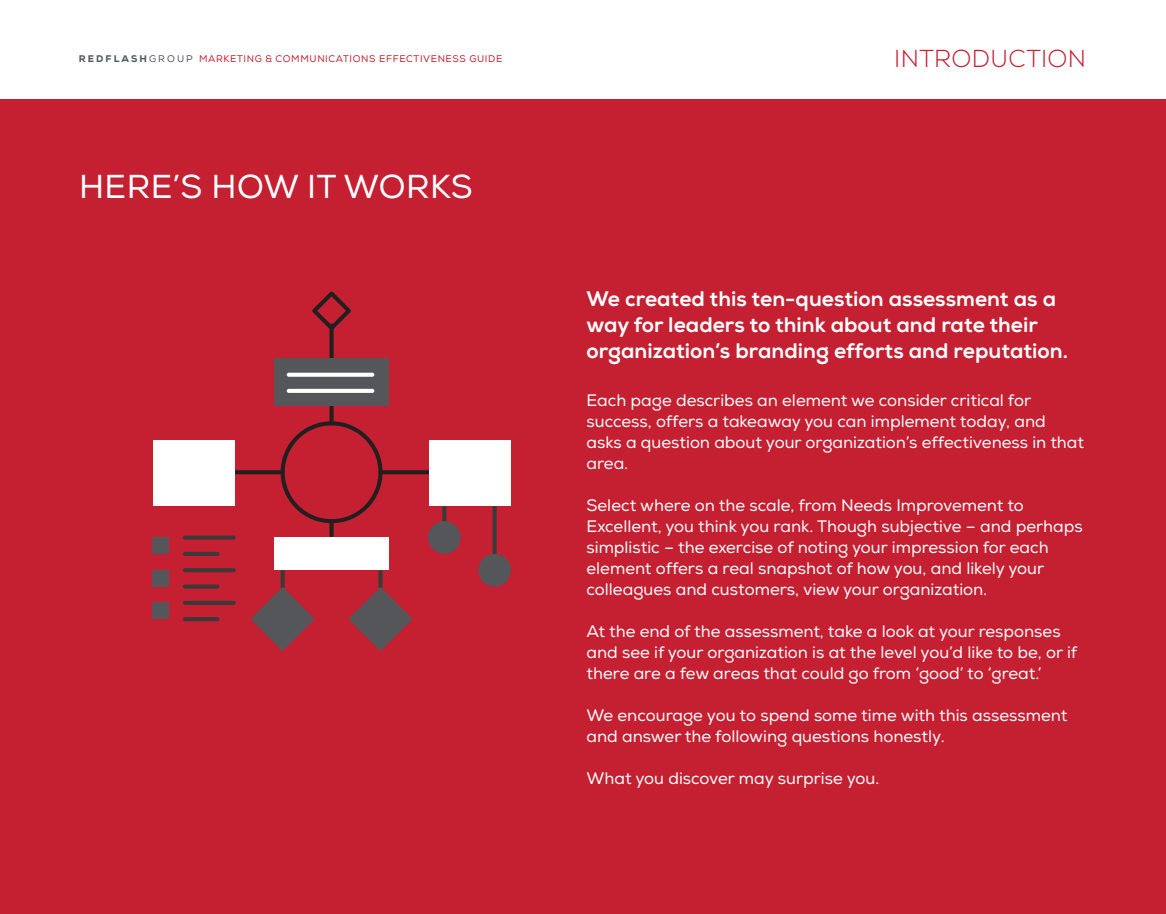
<style>
.page{position:relative;width:1166px;height:914px;background:#fff}
.page>*{position:absolute;margin:0;border:0;box-sizing:border-box;transform-origin:0 0}
.t1{font:33.07px "Nexa";letter-spacing:.015em;color:#fff}
.t2{font:300 24.5px "Nexa";letter-spacing:.015em;color:#c42032}
.t3{font:21px/26.1px "Nexa X Bold";color:#fff}
.t4{font:16.62px/21px "Nexa";color:#fff}
.t5{font:9.62px "Nexa";letter-spacing:.065em;color:#c42032}
.s1{font-weight:800;color:#54565a}
.s2{color:#54565a}
</style>
<div class="page">
<div style="left:0;top:99px;width:1166px;height:815px;background:#c42032"></div>
<svg style="left:280px;top:421px;width:102px;height:102px"></svg>
<svg style="left:312px;top:291px;width:39px;height:39px"></svg>
<svg style="left:378px;top:568px;width:4px;height:21px"></svg>
<svg style="left:442px;top:503px;width:4px;height:20px"></svg>
<svg style="left:492px;top:500px;width:4px;height:54px"></svg>
<div style="left:280px;top:568px;width:5px;height:21px;background:#3a3a39;border-radius:2px"></div>
<svg style="left:329px;top:519px;width:4px;height:20px"></svg>
<svg style="left:329px;top:405px;width:4px;height:20px"></svg>
<svg style="left:329px;top:323px;width:4px;height:37px"></svg>
<svg style="left:378px;top:470px;width:53px;height:4px"></svg>
<svg style="left:232px;top:470px;width:53px;height:4px"></svg>
<div style="left:152px;top:537px;width:16px;height:17px;background:#54565a"></div>
<div style="left:152px;top:570px;width:16px;height:16px;background:#54565a"></div>
<div style="left:152px;top:603px;width:16px;height:16px;background:#54565a"></div>
<svg style="left:183px;top:535px;width:53px;height:4px"></svg>
<hr style="left:183px;top:552px;width:36px;height:4px;background:#3a3a39;border-radius:2px">
<svg style="left:183px;top:568px;width:53px;height:4px"></svg>
<svg style="left:183px;top:584px;width:36px;height:4px"></svg>
<div style="left:183px;top:600px;width:53px;height:5px;background:#3a3a39;border-radius:2px"></div>
<svg style="left:183px;top:617px;width:36px;height:4px"></svg>
<div style="left:478px;top:553px;width:33px;height:33px;background:#54565a;border-radius:50%"></div>
<div style="left:428px;top:521px;width:32px;height:32px;background:#54565a;border-radius:50%"></div>
<div style="left:274px;top:358px;width:114px;height:47px;background:#54565a"></div>
<div style="left:287px;top:372px;width:87px;height:5px;background:#fff;border-radius:2px"></div>
<svg style="left:287px;top:389px;width:87px;height:4px"></svg>
<svg style="left:348px;top:587px;width:64px;height:64px"></svg>
<svg style="left:250px;top:587px;width:65px;height:64px"></svg>
<div style="left:274px;top:537px;width:114px;height:32px;background:#fff"></div>
<div style="left:153px;top:440px;width:81px;height:65px;background:#fff"></div>
<div style="left:429px;top:440px;width:81px;height:65px;background:#fff"></div>
<p class="t5" style="left:79px;top:53px;width:425px"><span class="s1">REDFLASH</span> <span class="s2">GROUP</span> MARKETING &amp; COMMUNICATIONS EFFECTIVENESS GUIDE</p>
<h2 class="t2" style="left:894px;top:44px;width:193px">INTRODUCTION</h2>
<h1 class="t1" style="left:79px;top:167px;width:395px">HERE’S HOW IT WORKS</h1>
<p class="t3" style="left:586px;top:286px;width:483px">We created this ten-question assessment as a way for leaders to think about and rate their organization’s branding efforts and reputation.</p>
<p class="t4" style="left:586px;top:390px;width:499px">Each page describes an element we consider critical for success, offers a takeaway you can implement today, and asks a question about your organization’s effectiveness in that area.</p>
<p class="t4" style="left:586px;top:494px;width:498px">Select where on the scale, from Needs Improvement to Excellent, you think you rank. Though subjective – and perhaps simplistic – the exercise of noting your impression for each element offers a real snapshot of how you, and likely your colleagues and customers, view your organization.</p>
<p class="t4" style="left:586px;top:620px;width:492px">At the end of the assessment, take a look at your responses and see if your organization is at the level you’d like to be, or if there are a few areas that could go from ‘good’ to ‘great.’</p>
<p class="t4" style="left:586px;top:704px;width:482px">We encourage you to spend some time with this assessment and answer the following questions honestly.</p>
<p class="t4" style="left:586px;top:767px;width:294px">What you discover may surprise you.</p>
</div>
